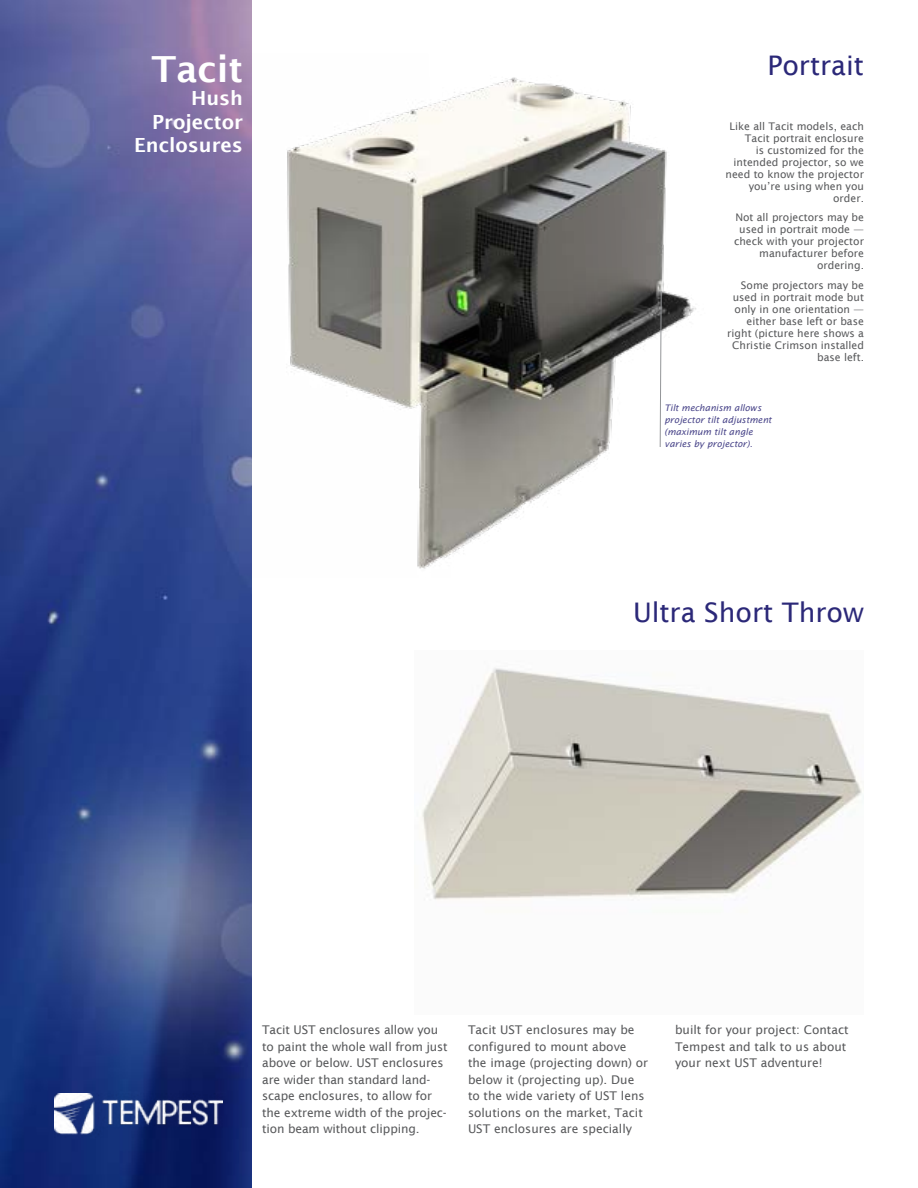
<style>
.page{position:relative;width:918px;height:1188px;background:#fff}
.page>*{position:absolute;margin:0;border:0;box-sizing:border-box;transform-origin:0 0}
.t1{font:600 36px "Lucida Sans";color:#fff}
.t2{font:27px "Lucida Sans";color:#2b2878}
.t3{font:600 19.5px/23.4px "Lucida Sans";color:#fff;text-align:right}
.t4{font:12px/16.5px "Lucida Sans";color:#58595b}
.t5{font:10.5px/12px "Lucida Sans";color:#58595b;text-align:right}
.t6{font:italic 9px/12px "Lucida Sans";color:#4a468a}
</style>
<div class="page">
<img style="left:287px;top:77px;width:409px;height:492px">
<svg style="left:660px;top:291px;width:2px;height:156px"></svg>
<img style="left:422px;top:668px;width:440px;height:232px">
<img style="left:0;top:0;width:252px;height:1188px">
<img style="left:55px;top:1094px;width:167px;height:43px">
<h1 class="t1" style="left:152px;top:48px;width:93px">Tacit</h1>
<h3 class="t3" style="left:134px;top:86px;width:110px">Hush<br>Projector<br>Enclosures</h3>
<h2 class="t2" style="left:767px;top:50px;width:98px">Portrait</h2>
<p class="t5" style="left:726px;top:120px;width:140px">Like all Tacit models, each<br>Tacit portrait enclosure<br>is customized for the intended projector, so we need to know the projector you’re using when you order.</p>
<p class="t5" style="left:734px;top:211px;width:131px">Not all projectors may be used in portrait mode — check with your projector manufacturer before ordering.</p>
<p class="t5" style="left:727px;top:279px;width:138px">Some projectors may be used in portrait mode but only in one orientation — either base left or base right (picture here shows a<br>Christie Crimson installed base left.</p>
<p class="t6" style="left:664px;top:402px;width:109px">Tilt mechanism allows projector tilt adjustment (maximum tilt angle varies by projector).</p>
<h2 class="t2" style="left:633px;top:597px;width:232px">Ultra Short Throw</h2>
<p class="t4" style="left:262px;top:1021px;width:187px">Tacit UST enclosures allow you to paint the whole wall from just above or below. UST enclosures are wider than standard land&shy;scape enclosures, to allow for the extreme width of the projec&shy;tion beam without clipping.</p>
<p class="t4" style="left:468px;top:1021px;width:182px">Tacit UST enclosures may be configured to mount above the image (projecting down) or below it (projecting up). Due to the wide variety of UST lens solutions on the market, Tacit<br>UST enclosures are specially</p>
<p class="t4" style="left:675px;top:1021px;width:175px">built for your project: Contact<br>Tempest and talk to us about your next UST adventure!</p>
</div>
